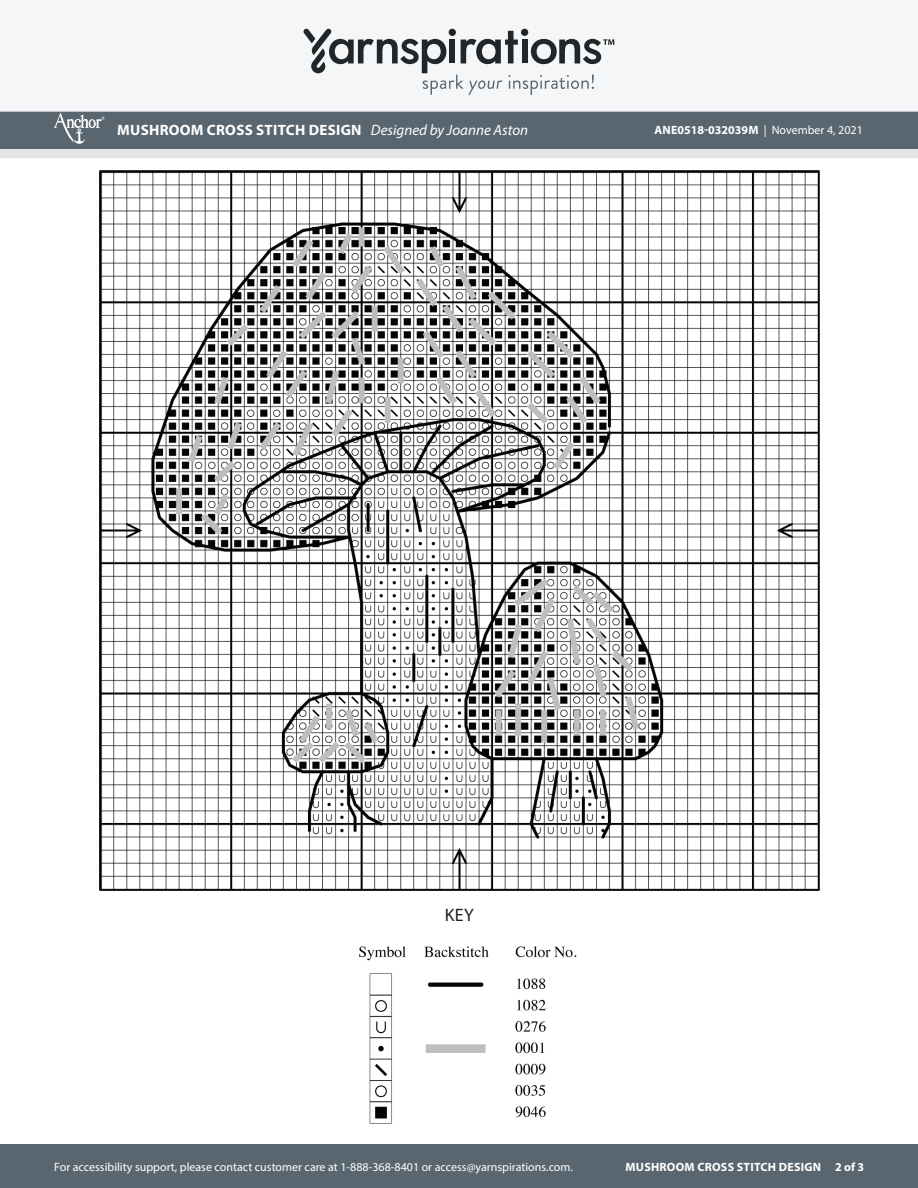
<style>
.page{position:relative;width:918px;height:1188px;background:#fff}
.page>*{position:absolute;margin:0;border:0;box-sizing:border-box;transform-origin:0 0}
.Diagram___Schematic{font:18px "Myriad Pro";color:#231f20}
.t1{font:700 15px "Myriad Pro";letter-spacing:.02em;color:#fff}
.t2{font:12px "Myriad Pro";color:#fff}
.t3{font:700 12px "Myriad Pro";color:#fff}
.t4{font:700 12px "Myriad Pro";letter-spacing:.02em;color:#fff}
.t5{font:500 6px "Avenir Next LT Pro";color:#fff}
.s1{font-weight:400;font-style:italic}
.s2{font-weight:400}
</style>
<div class="page">
<div style="left:0;top:1145px;width:918px;height:43px;background:#596670"></div>
<div style="left:0;top:148px;width:918px;height:10px;background:#e4e4e4"></div>
<div style="left:0;top:111px;width:918px;height:38px;background:#596670"></div>
<div style="left:0;top:0;width:918px;height:112px;background:#f4f6f7;border:2px solid #f4f6f7"></div>
<svg style="left:303px;top:29px;width:311px;height:66px"></svg>
<svg style="left:54px;top:113px;width:48px;height:31px"></svg>
<img style="left:99px;top:171px;width:720px;height:720px">
<img style="left:359px;top:946px;width:218px;height:178px">
<p class="t5" style="left:101px;top:116px;width:5px">®</p>
<p class="t1" style="left:117px;top:120px;width:413px">MUSHROOM CROSS STITCH DESIGN <span class="s1">Designed by Joanne Aston</span></p>
<p class="t3" style="left:654px;top:123px;width:210px">ANE0518-032039M <span class="s2">| November 4, 2021</span></p>
<p class="Diagram___Schematic" style="left:445px;top:904px;width:31px">KEY</p>
<p class="t2" style="left:54px;top:1159px;width:520px">For accessibility support, please contact customer care at 1-888-368-8401 or access@yarnspirations.com.</p>
<p class="t4" style="left:626px;top:1159px;width:240px">MUSHROOM CROSS STITCH DESIGN 2 of 3</p>
</div>
